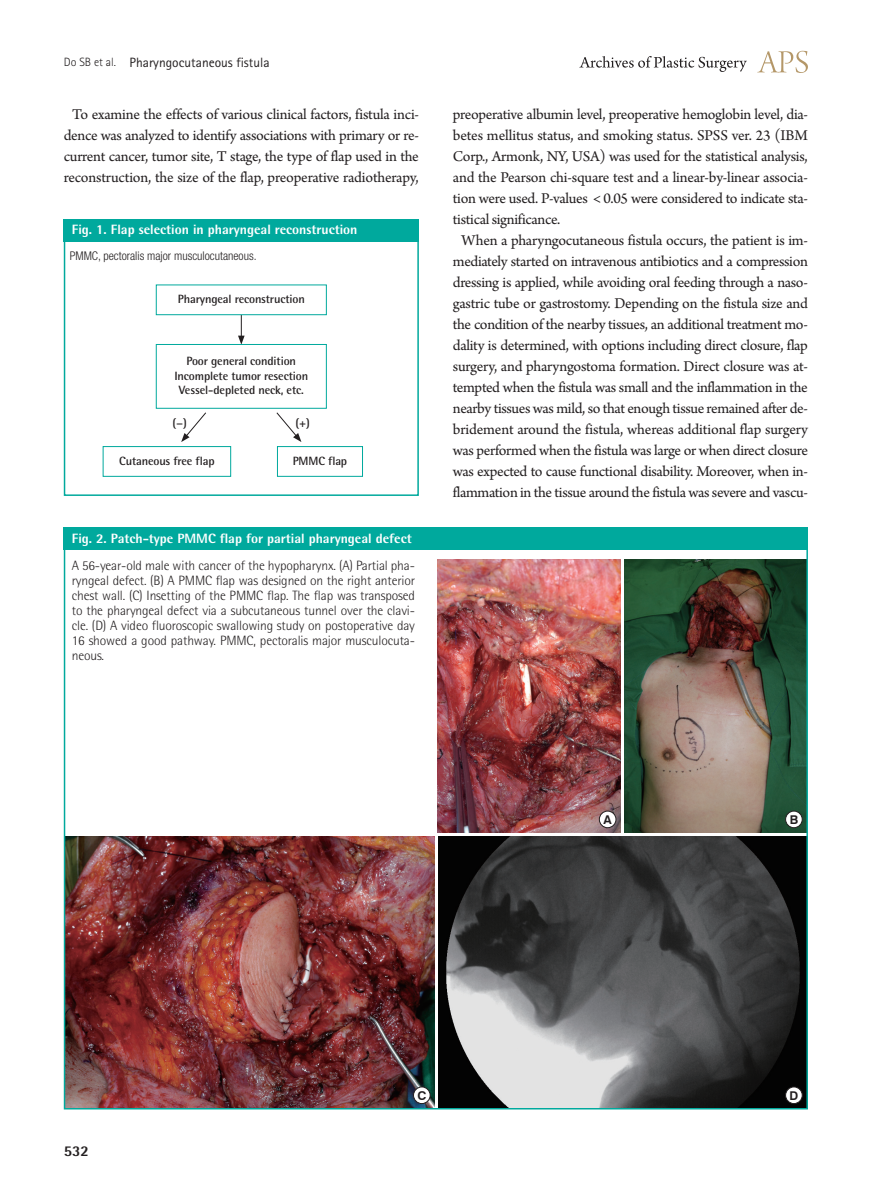
<style>
.page{position:relative;width:893px;height:1191px;background:#fff}
.page>*{position:absolute;margin:0;border:0;box-sizing:border-box;transform-origin:0 0}
.본문{font:15.75px/21px "Arno Pro";letter-spacing:-.02em;color:#231f20;text-align:center}
.t1{font:800 15px "Rotis Semi Sans Std";color:#231f20}
.그림설명{font:300 13.5px/15px "Rotis Semi Sans Std";letter-spacing:-.01em;color:#231f20;text-align:justify}
.표그림제목{font:800 13.5px "Rotis Semi Sans Std";color:#fff}
.하시라_제목{font:13.5px "Rotis Sans Serif Std";color:#231f20}
.t2{font:700 12.15px "Swiss 721 BT";color:#231f20}
.그림지문{font:700 12px "Rotis Semi Sans Std";letter-spacing:-.01em;color:#231f20}
.표본문{font:300 condensed 12px "Helvetica Neue LT Std";color:#231f20}
.s1{font-weight:300;font-size:12px}
</style>
<div class="page">
<svg style="left:757px;top:51px;width:51px;height:22px"></svg>
<svg style="left:579px;top:56px;width:168px;height:16px"></svg>
<div style="left:64px;top:219px;width:355px;height:23px;background:#00a99d"></div>
<div style="left:64px;top:219px;width:355px;height:277px;border:2px solid #00a99d"></div>
<svg style="left:238px;top:315px;width:7px;height:29px"></svg>
<svg style="left:276px;top:412px;width:25px;height:30px"></svg>
<svg style="left:181px;top:412px;width:25px;height:30px"></svg>
<div style="left:156px;top:285px;width:171px;height:30px;border:1px solid #00a99d"></div>
<div style="left:156px;top:344px;width:171px;height:64px;border:1px solid #00a99d"></div>
<div style="left:103px;top:446px;width:128px;height:30px;border:1px solid #00a99d"></div>
<div style="left:277px;top:446px;width:86px;height:30px;border:1px solid #00a99d"></div>
<div style="left:64px;top:528px;width:744px;height:22px;background:#00a99d"></div>
<img style="left:438px;top:560px;width:182px;height:272px">
<img style="left:439px;top:836px;width:366px;height:270px">
<img style="left:67px;top:836px;width:368px;height:270px">
<img style="left:625px;top:560px;width:180px;height:272px">
<div style="left:599px;top:811px;width:17px;height:16px;background:#fff;border-radius:50%"></div>
<div style="left:599px;top:811px;width:17px;height:17px;border:1px solid #231f20;border-radius:50%"></div>
<div style="left:413px;top:1087px;width:17px;height:16px;background:#fff;border-radius:50%"></div>
<div style="left:413px;top:1086px;width:17px;height:17px;border:1px solid #231f20;border-radius:50%"></div>
<div style="left:786px;top:811px;width:16px;height:16px;background:#fff;border-radius:50%"></div>
<div style="left:785px;top:811px;width:17px;height:17px;border:1px solid #231f20;border-radius:50%"></div>
<div style="left:786px;top:1087px;width:16px;height:16px;background:#fff;border-radius:50%"></div>
<div style="left:785px;top:1086px;width:17px;height:17px;border:1px solid #231f20;border-radius:50%"></div>
<p class="하시라_제목" style="left:64px;top:54px;width:207px"><span class="s1">Do SB et al.</span> Pharyngocutaneous fistula</p>
<p class="본문" style="left:64px;top:105px;width:357px">To examine the effects of various clinical factors, fistula inci&shy;dence was analyzed to identify associations with primary or re&shy;current cancer, tumor site, T stage, the type of flap used in the reconstruction, the size of the flap, preoperative radiotherapy,</p>
<p class="본문" style="left:453px;top:105px;width:357px;text-align:justify">preoperative albumin level, preoperative hemoglobin level, dia&shy;betes mellitus status, and smoking status. SPSS ver. 23 (IBM Corp., Armonk, NY, USA) was used for the statistical analysis, and the Pearson chi-square test and a linear-by-linear associa&shy;tion were used. P-values &lt; 0.05 were considered to indicate sta&shy;tistical significance.</p>
<p class="본문" style="left:453px;top:231px;width:357px">When a pharyngocutaneous fistula occurs, the patient is im&shy;mediately started on intravenous antibiotics and a compression dressing is applied, while avoiding oral feeding through a naso&shy;gastric tube or gastrostomy. Depending on the fistula size and the condition of the nearby tissues, an additional treatment mo&shy;dality is determined, with options including direct closure, flap surgery, and pharyngostoma formation. Direct closure was at&shy;tempted when the fistula was small and the inflammation in the nearby tissues was mild, so that enough tissue remained after de&shy;bridement around the fistula, whereas additional flap surgery was performed when the fistula was large or when direct closure was expected to cause functional disability. Moreover, when in&shy;flammation in the tissue around the fistula was severe and vascu-</p>
<p class="표그림제목" style="left:72px;top:221px;width:287px">Fig. 1. Flap selection in pharyngeal reconstruction</p>
<p class="표본문" style="left:70px;top:249px;width:188px">PMMC, pectoralis major musculocutaneous.</p>
<p class="그림지문" style="left:178px;top:292px;width:128px">Pharyngeal reconstruction</p>
<p class="그림지문" style="left:187px;top:354px;width:111px">Poor general condition</p>
<p class="그림지문" style="left:174px;top:368px;width:135px">Incomplete tumor resection</p>
<p class="그림지문" style="left:179px;top:383px;width:126px">Vessel-depleted neck, etc.</p>
<p class="그림지문" style="left:172px;top:415px;width:16px">(−)</p>
<p class="그림지문" style="left:296px;top:415px;width:16px">(+)</p>
<p class="그림지문" style="left:293px;top:453px;width:56px">PMMC flap</p>
<p class="그림지문" style="left:119px;top:453px;width:97px">Cutaneous free flap</p>
<p class="표그림제목" style="left:72px;top:529px;width:341px">Fig. 2. Patch-type PMMC flap for partial pharyngeal defect</p>
<p class="그림설명" style="left:72px;top:557px;width:345px">A 56-year-old male with cancer of the hypopharynx. (A) Partial pha&shy;ryngeal defect. (B) A PMMC flap was designed on the right anterior chest wall. (C) Insetting of the PMMC flap. The flap was transposed to the pharyngeal defect via a subcutaneous tunnel over the clavi&shy;cle. (D) A video fluoroscopic swallowing study on postoperative day 16 showed a good pathway. PMMC, pectoralis major musculocuta&shy;neous.</p>
<p class="t1" style="left:64px;top:1141px;width:27px">532</p>
<p class="t2" style="left:417px;top:1087px;width:10px">C</p>
<p class="t2" style="left:603px;top:812px;width:10px">A</p>
<p class="t2" style="left:790px;top:812px;width:10px">B</p>
<p class="t2" style="left:789px;top:1087px;width:10px">D</p>
</div>
